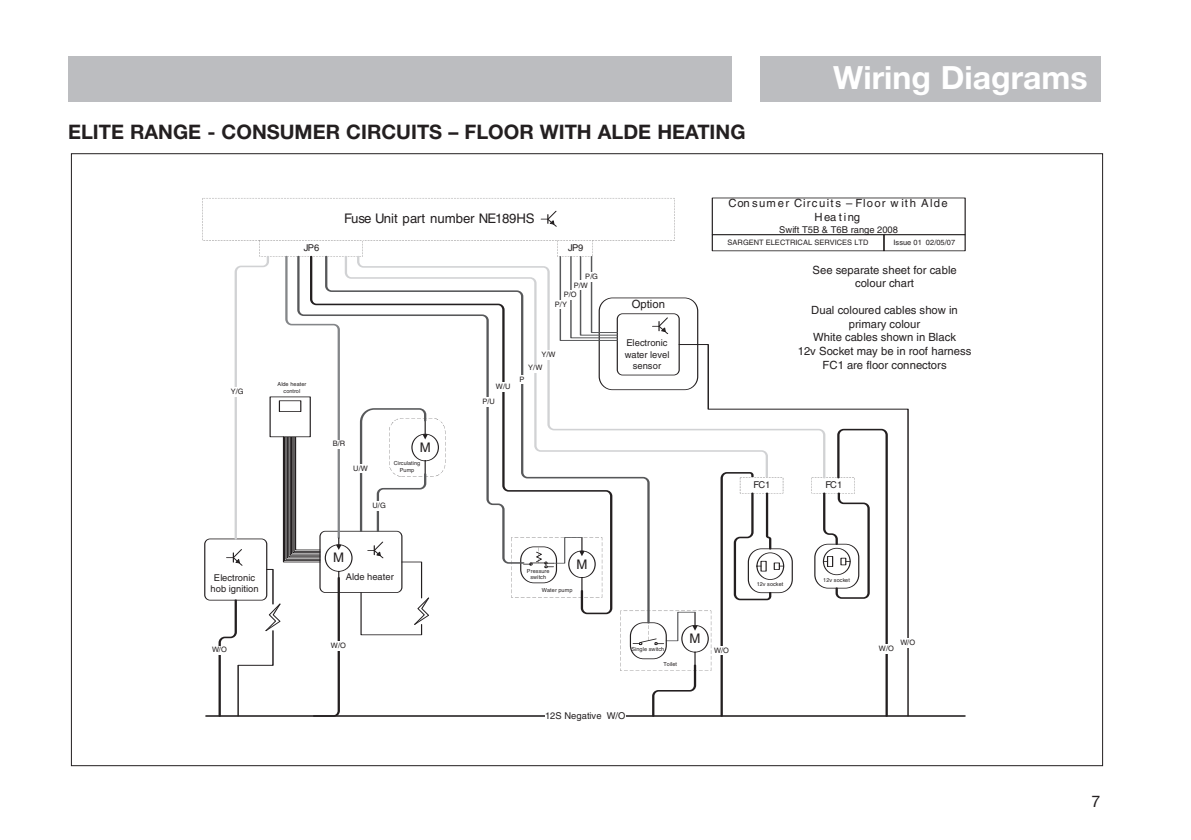
<style>
.page{position:relative;width:1191px;height:840px;background:#fff}
.page>*{position:absolute;margin:0;border:0;box-sizing:border-box;transform-origin:0 0}
.t1{font:700 32px "Helvetica Neue";color:#fff}
.t2{font:700 20px "Helvetica Neue";color:#231f20}
.t3{font:16px "Helvetica Neue";color:#231f20}
.t4{font:13.2px "Helvetica";color:#231f20}
.t5{font:11.2px/13.6px "Helvetica";color:#231f20;text-align:center}
.t6{font:11.2px/13.4px "Helvetica";letter-spacing:.11em;color:#231f20;text-align:center}
.t7{font:9.4px/11.2px "Helvetica";letter-spacing:.005em;color:#231f20;text-align:center}
.t8{font:7.4px "Helvetica";letter-spacing:.01em;color:#231f20}
.t9{font:5.6px/6.8px "Helvetica";letter-spacing:.01em;color:#231f20;text-align:center}
</style>
<div class="page">
<hr style="left:206px;top:714px;width:758px;height:2px;background:#231f20">
<div style="left:712px;top:234px;width:172px;height:17px;border:1px solid #231f20"></div>
<div style="left:883px;top:234px;width:82px;height:17px;border:1px solid #231f20"></div>
<svg style="left:712px;top:408px;width:197px;height:308px"></svg>
<div style="left:900px;top:637px;width:15px;height:10px;background:#fff"></div>
<svg style="left:203px;top:198px;width:509px;height:519px"></svg>
<div style="left:372px;top:501px;width:13px;height:9px;background:#fff"></div>
<div style="left:279px;top:400px;width:22px;height:11px;border:1px solid #231f20"></div>
<div style="left:68px;top:57px;width:663px;height:45px;background:#bcbdc0"></div>
<div style="left:760px;top:57px;width:340px;height:45px;background:#bcbdc0"></div>
<h2 class="t2" style="left:68px;top:125px;width:679px">ELITE RANGE - CONSUMER CIRCUITS – FLOOR WITH ALDE HEATING</h2>
<h1 class="t1" style="left:833px;top:66px;width:256px">Wiring Diagrams</h1>
<p class="t7" style="left:304px;top:243px;width:17px">JP6</p>
<p class="t4" style="left:344px;top:213px;width:192px">Fuse Unit part number NE189HS</p>
<p class="t7" style="left:568px;top:243px;width:17px">JP9</p>
<p class="t8" style="left:585px;top:273px;width:14px">P/G</p>
<p class="t8" style="left:574px;top:282px;width:15px">P/W</p>
<p class="t8" style="left:564px;top:291px;width:14px">P/O</p>
<p class="t8" style="left:555px;top:301px;width:14px">P/Y</p>
<p class="t8" style="left:541px;top:352px;width:16px">Y/W</p>
<p class="t8" style="left:528px;top:365px;width:16px">Y/W</p>
<p class="t5" style="left:632px;top:298px;width:35px">Option</p>
<p class="t7" style="left:624px;top:338px;width:46px">Electronic water level sensor</p>
<p class="t6" style="left:728px;top:198px;width:221px">Consumer Circuits – Floor w ith Alde<br>Heating</p>
<p class="t7" style="left:779px;top:224px;width:120px">Swif T5B &amp; T6B range 2008</p>
<p class="t8" style="left:727px;top:239px;width:142px">SARGENT ELECTRICAL SERVICES LTD</p>
<p class="t8" style="left:893px;top:239px;width:63px">Issue 01 02/05/07</p>
<p class="t5" style="left:812px;top:264px;width:146px">See separate sheet for cable colour chart</p>
<p class="t5" style="left:798px;top:304px;width:175px">Dual coloured cables show in primary colour<br>White cables shown in Black<br>12v Socket may be in roof harness<br>FC1 are floor connectors</p>
<p class="t8" style="left:231px;top:389px;width:14px">Y/G</p>
<p class="t9" style="left:277px;top:381px;width:30px">Alde heater control</p>
<p class="t8" style="left:496px;top:383px;width:16px">W/U</p>
<p class="t8" style="left:482px;top:399px;width:14px">P/U</p>
<p class="t8" style="left:333px;top:441px;width:14px">B/R</p>
<p class="t4" style="left:420px;top:442px;width:12px">M</p>
<p class="t9" style="left:394px;top:460px;width:28px">Circulating</p>
<p class="t8" style="left:353px;top:465px;width:16px">U/W</p>
<p class="t9" style="left:400px;top:466px;width:16px">Pump</p>
<p class="t8" style="left:372px;top:502px;width:15px">U/G</p>
<p class="t7" style="left:753px;top:480px;width:18px">FC1</p>
<p class="t7" style="left:825px;top:480px;width:18px">FC1</p>
<p class="t7" style="left:210px;top:572px;width:50px">Electronic hob ignition</p>
<p class="t4" style="left:333px;top:552px;width:12px">M</p>
<p class="t7" style="left:346px;top:571px;width:49px">Alde heater</p>
<p class="t9" style="left:527px;top:567px;width:24px">Pressure</p>
<p class="t4" style="left:576px;top:559px;width:12px">M</p>
<p class="t9" style="left:530px;top:574px;width:17px">switch</p>
<p class="t9" style="left:542px;top:586px;width:32px">Water pump</p>
<p class="t9" style="left:756px;top:581px;width:28px">12v socket</p>
<p class="t9" style="left:823px;top:576px;width:28px">12v socket</p>
<p class="t8" style="left:212px;top:646px;width:16px">W/O</p>
<p class="t8" style="left:331px;top:642px;width:17px">W/O</p>
<p class="t9" style="left:631px;top:646px;width:34px">Single switch</p>
<p class="t4" style="left:689px;top:633px;width:12px">M</p>
<p class="t8" style="left:714px;top:647px;width:16px">W/O</p>
<p class="t8" style="left:900px;top:639px;width:16px">W/O</p>
<p class="t8" style="left:879px;top:645px;width:16px">W/O</p>
<p class="t9" style="left:663px;top:661px;width:15px">Toilet</p>
<p class="t7" style="left:545px;top:710px;width:82px">12S Negative W/O</p>
<h3 class="t3" style="left:1091px;top:795px;width:10px">7</h3>
</div>
